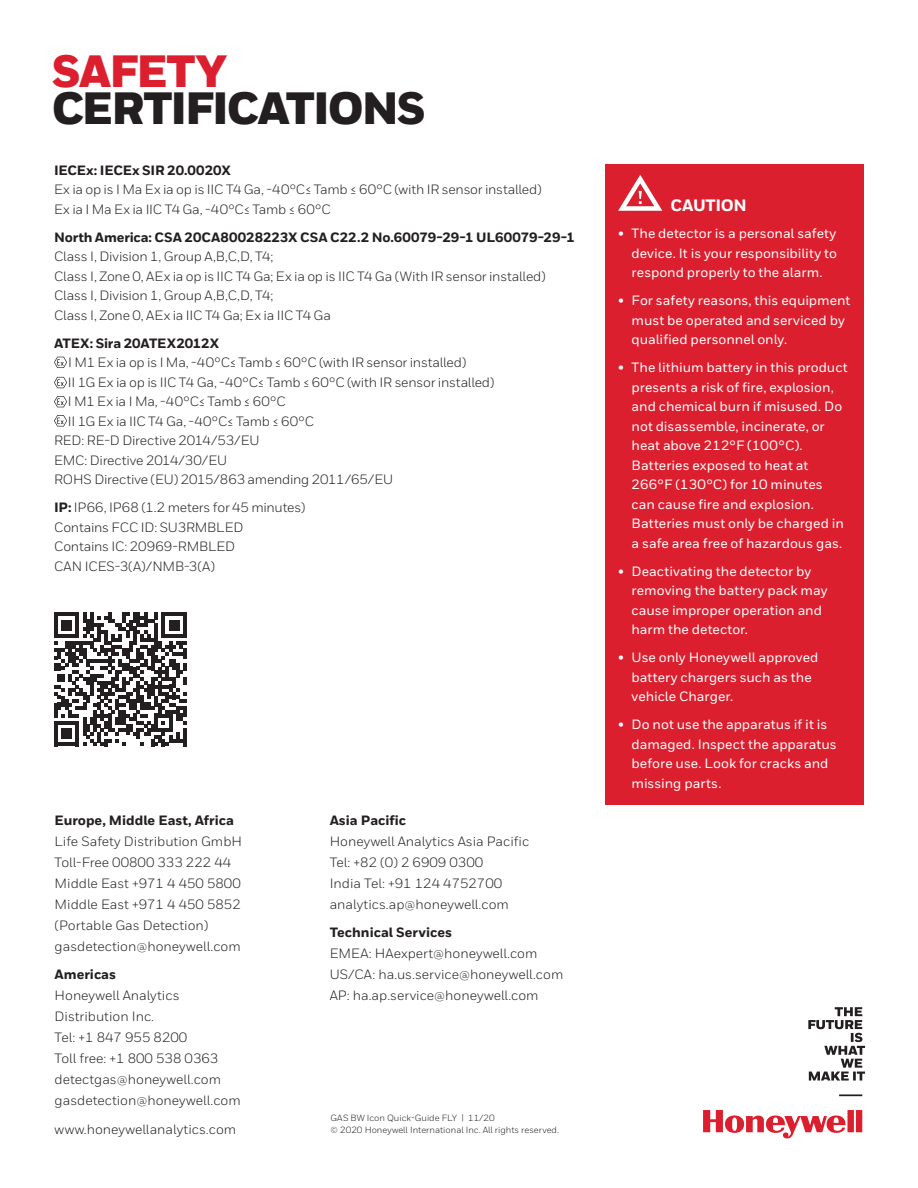
<style>
.page{position:relative;width:918px;height:1188px;background:#fff}
.page>*{position:absolute;margin:0;border:0;box-sizing:border-box;transform-origin:0 0}
.Title_40_30__the_res{font:900 45.15px/37.5px "Honeywell Sans";letter-spacing:-.045em;color:#231f20}
._10_Inside__Body_Tex{font:800 16.5px "Honeywell Sans";letter-spacing:-.02em;color:#fff}
._10_Inside__Body_Tex-2{font:13.5px/19.5px "Honeywell Sans";color:#231f20}
._10_Inside__Body_Tex-3{font:500 13.5px/19.5px "Honeywell Sans";color:#fff}
._10_Inside__Body_Tex-4{font:800 13.5px "Honeywell Sans";color:#231f20}
._10_Inside__Body_Tex-5{font:13.5px "Honeywell Sans";letter-spacing:-.02em;color:#231f20}
._10_Inside__Body_Tex-6{font:13.5px "Honeywell Sans";letter-spacing:-.025em;color:#231f20}
.t1{font:9px "Honeywell Sans";color:#231f20}
.s1{color:#dc1f2e}
.s2{font-weight:800}
</style>
<div class="page">
<div style="left:605px;top:164px;width:259px;height:641px;background:#dc1f2e"></div>
<svg style="left:618px;top:175px;width:44px;height:36px"></svg>
<hr style="left:839px;top:1094px;width:23px;height:2px;background:#231f20">
<svg style="left:808px;top:1007px;width:57px;height:74px"></svg>
<svg style="left:703px;top:1110px;width:159px;height:29px"></svg>
<svg style="left:54px;top:612px;width:133px;height:134px"></svg>
<hr style="left:183px;top:728px;width:4px;height:18px;background:#231f20">
<svg style="left:54px;top:357px;width:13px;height:11px"></svg>
<svg style="left:54px;top:377px;width:13px;height:11px"></svg>
<svg style="left:54px;top:396px;width:13px;height:11px"></svg>
<svg style="left:54px;top:415px;width:13px;height:11px"></svg>
<p class="Title_40_30__the_res" style="left:52px;top:54px;width:376px"><span class="s1">SAFETY<br></span>CERTIFICATIONS</p>
<p class="_10_Inside__Body_Tex-2" style="left:54px;top:160px;width:489px"><span class="s2">IECEx: IECEx SIR 20.0020X<br></span>Ex ia op is I Ma Ex ia op is IIC T4 Ga, -40°C≤ Tamb ≤ 60°C (with IR sensor installed)<br>Ex ia I Ma Ex ia IIC T4 Ga, -40°C≤ Tamb ≤ 60°C</p>
<p class="_10_Inside__Body_Tex-2" style="left:54px;top:227px;width:522px"><span class="s2">North America: CSA 20CA80028223X CSA C22.2 No.60079-29-1 UL60079-29-1<br></span>Class I, Division 1, Group A,B,C,D, T4;<br>Class I, Zone 0, AEx ia op is IIC T4 Ga; Ex ia op is IIC T4 Ga (With IR sensor installed)<br>Class I, Division 1, Group A,B,C,D, T4;<br>Class I, Zone 0, AEx ia IIC T4 Ga; Ex ia IIC T4 Ga</p>
<p class="_10_Inside__Body_Tex-4" style="left:54px;top:335px;width:167px">ATEX: Sira 20ATEX2012X</p>
<p class="_10_Inside__Body_Tex-2" style="left:68px;top:353px;width:400px">I M1 Ex ia op is I Ma, -40°C≤ Tamb ≤ 60°C (with IR sensor installed)</p>
<p class="_10_Inside__Body_Tex-2" style="left:68px;top:372px;width:428px">II 1G Ex ia op is IIC T4 Ga, -40°C≤ Tamb ≤ 60°C (with IR sensor installed)</p>
<p class="_10_Inside__Body_Tex-6" style="left:68px;top:393px;width:219px">I M1 Ex ia I Ma, -40°C≤ Tamb ≤ 60°C</p>
<p class="_10_Inside__Body_Tex-5" style="left:68px;top:413px;width:248px">II 1G Ex ia IIC T4 Ga, -40°C≤ Tamb ≤ 60°C</p>
<p class="_10_Inside__Body_Tex-2" style="left:54px;top:431px;width:207px">RED: RE-D Directive 2014/53/EU</p>
<p class="_10_Inside__Body_Tex-2" style="left:54px;top:450px;width:175px">EMC: Directive 2014/30/EU</p>
<p class="_10_Inside__Body_Tex-2" style="left:54px;top:470px;width:341px">ROHS Directive (EU) 2015/863 amending 2011/65/EU</p>
<p class="_10_Inside__Body_Tex-2" style="left:54px;top:498px;width:253px"><span class="s2">IP:</span> IP66, IP68 (1.2 meters for 45 minutes)<br>Contains FCC ID: SU3RMBLED<br>Contains IC: 20969-RMBLED<br>CAN ICES-3(A)/NMB-3(A)</p>
<p class="_10_Inside__Body_Tex-4" style="left:55px;top:812px;width:181px">Europe, Middle East, Africa</p>
<p class="_10_Inside__Body_Tex-2" style="left:55px;top:831px;width:189px">Life Safety Distribution GmbH</p>
<p class="_10_Inside__Body_Tex-2" style="left:55px;top:852px;width:178px">Toll-Free 00800 333 222 44</p>
<p class="_10_Inside__Body_Tex-2" style="left:55px;top:873px;width:188px">Middle East +971 4 450 5800</p>
<p class="_10_Inside__Body_Tex-2" style="left:55px;top:894px;width:188px">Middle East +971 4 450 5852</p>
<p class="_10_Inside__Body_Tex-2" style="left:55px;top:915px;width:155px">(Portable Gas Detection)</p>
<p class="_10_Inside__Body_Tex-2" style="left:55px;top:936px;width:188px">gasdetection@honeywell.com</p>
<p class="_10_Inside__Body_Tex-4" style="left:55px;top:966px;width:63px">Americas</p>
<p class="_10_Inside__Body_Tex-2" style="left:55px;top:986px;width:126px">Honeywell Analytics</p>
<p class="_10_Inside__Body_Tex-2" style="left:55px;top:1007px;width:101px">Distribution Inc.</p>
<p class="_10_Inside__Body_Tex-2" style="left:55px;top:1028px;width:134px">Tel: +1 847 955 8200</p>
<p class="_10_Inside__Body_Tex-2" style="left:55px;top:1049px;width:165px">Toll free: +1 800 538 0363</p>
<p class="_10_Inside__Body_Tex-2" style="left:55px;top:1070px;width:168px">detectgas@honeywell.com</p>
<p class="_10_Inside__Body_Tex-2" style="left:55px;top:1091px;width:188px">gasdetection@honeywell.com</p>
<p class="_10_Inside__Body_Tex-2" style="left:55px;top:1119px;width:183px">www.honeywellanalytics.com</p>
<p class="_10_Inside__Body_Tex-4" style="left:330px;top:812px;width:78px">Asia Pacific</p>
<p class="_10_Inside__Body_Tex-2" style="left:330px;top:831px;width:201px;line-height:21px">Honeywell Analytics Asia Pacific<br>Tel: +82 (0) 2 6909 0300<br>India Tel: +91 124 4752700 analytics.ap@honeywell.com</p>
<p class="_10_Inside__Body_Tex-4" style="left:330px;top:924px;width:124px">Technical Services</p>
<p class="_10_Inside__Body_Tex-2" style="left:330px;top:944px;width:209px">EMEA: HAexpert@honeywell.com</p>
<p class="_10_Inside__Body_Tex-2" style="left:330px;top:965px;width:235px">US/CA: ha.us.service@honeywell.com</p>
<p class="_10_Inside__Body_Tex-2" style="left:330px;top:986px;width:210px">AP: ha.ap.service@honeywell.com</p>
<p class="t1" style="left:331px;top:1113px;width:166px">GAS BW Icon Quick-Guide FLY | 11/20</p>
<p class="t1" style="left:331px;top:1125px;width:230px">© 2020 Honeywell International Inc. All rights reserved.</p>
<p class="_10_Inside__Body_Tex" style="left:671px;top:196px;width:78px">CAUTION</p>
<p class="_10_Inside__Body_Tex-3" style="left:632px;top:224px;width:207px;text-align:justify;text-indent:-14px">• The detector is a personal safety device. It is your responsibility to respond properly to the alarm.</p>
<p class="_10_Inside__Body_Tex-3" style="left:632px;top:291px;width:220px;text-indent:-14px">• For safety reasons, this equipment must be operated and serviced by qualified personnel only.</p>
<p class="_10_Inside__Body_Tex-3" style="left:632px;top:358px;width:218px;text-indent:-14px">• The lithium battery in this product presents a risk of fire, explosion, and chemical burn if misused. Do not disassemble, incinerate, or heat above 212°F (100°C).<br>Batteries exposed to heat at<br>266°F (130°C) for 10 minutes can cause fire and explosion.<br>Batteries must only be charged in a safe area free of hazardous gas.</p>
<p class="_10_Inside__Body_Tex-3" style="left:632px;top:562px;width:197px;text-indent:-14px">• Deactivating the detector by removing the battery pack may cause improper operation and harm the detector.</p>
<p class="_10_Inside__Body_Tex-3" style="left:632px;top:648px;width:188px;text-indent:-14px">• Use only Honeywell approved battery chargers such as the vehicle Charger.</p>
<p class="_10_Inside__Body_Tex-3" style="left:632px;top:715px;width:207px;text-indent:-14px">• Do not use the apparatus if it is damaged. Inspect the apparatus before use. Look for cracks and missing parts.</p>
</div>
